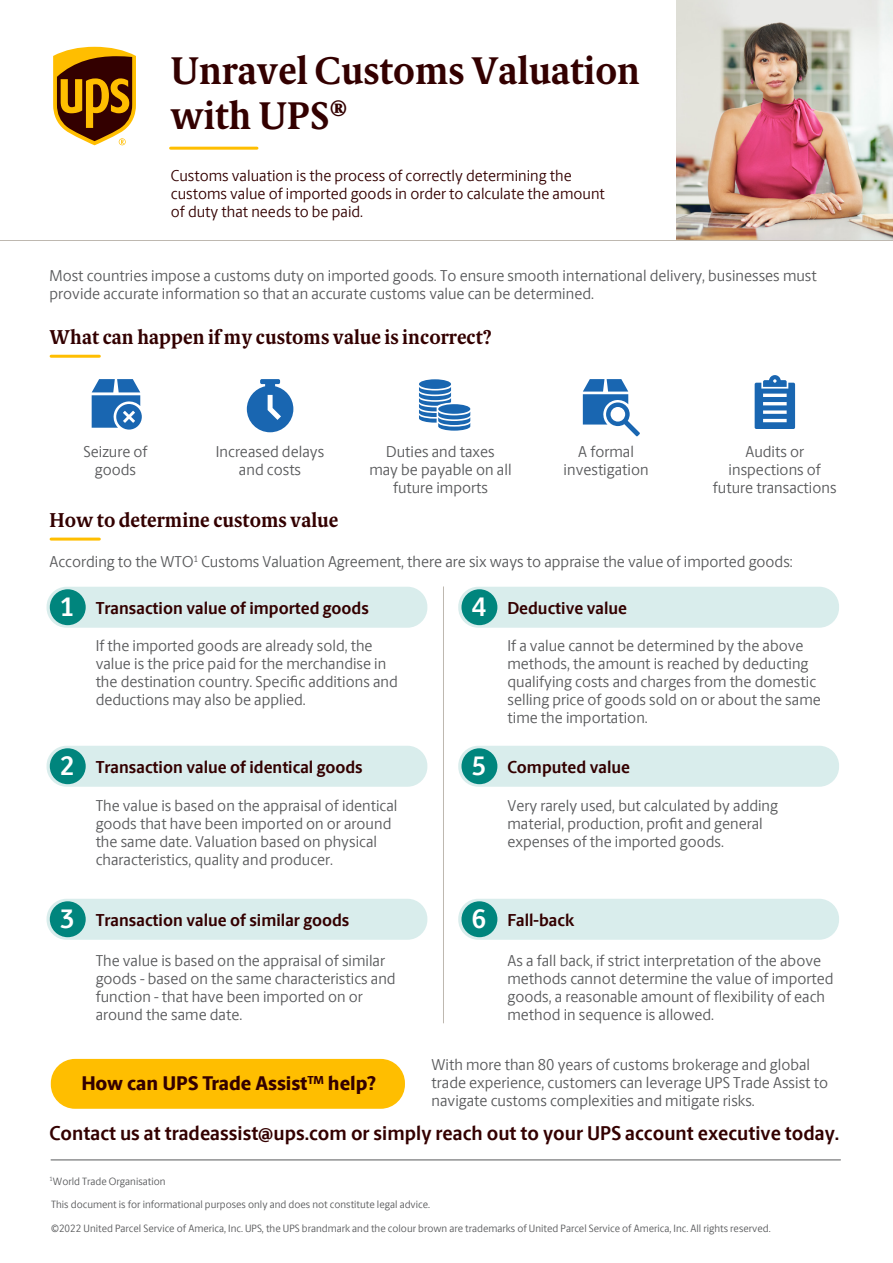
<style>
.page{position:relative;width:893px;height:1263px;background:#fff}
.page>*{position:absolute;margin:0;border:0;box-sizing:border-box;transform-origin:0 0}
.t1{font:700 38.7px/45px "UPS Berlingske Serif Tx";color:#300}
.t2{font:700 20.1px "UPS Berlingske Serif Tx";color:#300}
.t3{font:700 19.65px "UPS Berlingske Sans";color:#300}
.t4{font:800 19.5px "UPS Berlingske Sans";color:#300}
.t5{font:700 16.95px "UPS Berlingske Sans";color:#300}
.t6{font:15.45px/18px "UPS Berlingske Sans";color:#58595b}
.t7{font:15.45px/18px "UPS Berlingske Sans";color:#300}
.t8{font:10.35px "UPS Berlingske Sans";color:#58595b}
.s1{font-size:26.25px;color:#fff}
</style>
<div class="page">
<hr style="left:171px;top:147px;width:86px;height:3px;background:#ffbe00">
<svg style="left:53px;top:47px;width:83px;height:98px;background:#a17024"></svg>
<hr style="left:51px;top:1159px;width:789px;height:1px;background:#58595b">
<div style="left:51px;top:1059px;width:354px;height:50px;background:#ffbe00;border-radius:24px"></div>
<img style="left:676px;top:0;width:217px;height:240px">
<hr style="left:0;top:240px;width:893px;height:1px;background:#beb8b0">
<svg style="left:583px;top:379px;width:57px;height:57px"></svg>
<svg style="left:92px;top:379px;width:50px;height:51px"></svg>
<svg style="left:247px;top:379px;width:46px;height:53px"></svg>
<svg style="left:419px;top:379px;width:51px;height:52px"></svg>
<svg style="left:755px;top:375px;width:40px;height:54px"></svg>
<hr style="left:51px;top:355px;width:48px;height:3px;background:#ffbe00">
<hr style="left:51px;top:538px;width:48px;height:3px;background:#ffbe00">
<div style="left:47px;top:587px;width:380px;height:41px;background:#d9edec;border-radius:20px"></div>
<div style="left:50px;top:589px;width:36px;height:36px;background:#00857d;border-radius:50%"></div>
<div style="left:458px;top:587px;width:381px;height:41px;background:#d9edec;border-radius:20px"></div>
<div style="left:461px;top:589px;width:36px;height:36px;background:#00857d;border-radius:50%"></div>
<div style="left:47px;top:746px;width:380px;height:41px;background:#d9edec;border-radius:20px"></div>
<div style="left:50px;top:748px;width:36px;height:36px;background:#00857d;border-radius:50%"></div>
<div style="left:458px;top:746px;width:381px;height:41px;background:#d9edec;border-radius:20px"></div>
<div style="left:461px;top:748px;width:36px;height:36px;background:#00857d;border-radius:50%"></div>
<div style="left:47px;top:899px;width:380px;height:41px;background:#d9edec;border-radius:20px"></div>
<div style="left:50px;top:901px;width:36px;height:36px;background:#00857d;border-radius:50%"></div>
<div style="left:458px;top:899px;width:381px;height:41px;background:#d9edec;border-radius:20px"></div>
<div style="left:461px;top:901px;width:36px;height:36px;background:#00857d;border-radius:50%"></div>
<hr style="left:443px;top:586px;width:1px;height:437px;background:#beb8b0">
<h1 class="t1" style="left:170px;top:47px;width:471px">Unravel Customs Valuation with UPS<sup>®</sup></h1>
<p class="t7" style="left:171px;top:166px;width:436px">Customs valuation is the process of correctly determining the customs value of imported goods in order to calculate the amount of duty that needs to be paid.</p>
<p class="t6" style="left:50px;top:266px;width:769px">Most countries impose a customs duty on imported goods. To ensure smooth international delivery, businesses must provide accurate information so that an accurate customs value can be determined.</p>
<h2 class="t2" style="left:50px;top:322px;width:444px">What can happen if my customs value is incorrect?</h2>
<p class="t6" style="left:83px;top:442px;width:66px;text-align:center">Seizure of goods</p>
<p class="t6" style="left:216px;top:442px;width:110px;text-align:center">Increased delays and costs</p>
<p class="t6" style="left:369px;top:442px;width:144px;text-align:center">Duties and taxes<br>may be payable on all future imports</p>
<p class="t6" style="left:564px;top:442px;width:87px;text-align:center">A formal investigation</p>
<p class="t6" style="left:713px;top:442px;width:125px;text-align:center">Audits or inspections of future transactions</p>
<h2 class="t2" style="left:50px;top:506px;width:290px">How to determine customs value</h2>
<p class="t6" style="left:50px;top:552px;width:745px">According to the WTO<sup>1</sup> Customs Valuation Agreement, there are six ways to appraise the value of imported goods:</p>
<p class="t5" style="left:60px;top:595px;width:311px"><span class="s1">1</span> Transaction value of imported goods</p>
<p class="t5" style="left:472px;top:595px;width:157px"><span class="s1">4</span> Deductive value</p>
<p class="t6" style="left:96px;top:636px;width:304px">If the imported goods are already sold, the value is the price paid for the merchandise in the destination country. Specific additions and deductions may also be applied.</p>
<p class="t6" style="left:507px;top:636px;width:315px">If a value cannot be determined by the above methods, the amount is reached by deducting qualifying costs and charges from the domestic selling price of goods sold on or about the same time the importation.</p>
<p class="t5" style="left:60px;top:754px;width:304px"><span class="s1">2</span> Transaction value of identical goods</p>
<p class="t5" style="left:472px;top:754px;width:160px"><span class="s1">5</span> Computed value</p>
<p class="t6" style="left:96px;top:796px;width:303px">The value is based on the appraisal of identical goods that have been imported on or around the same date. Valuation based on physical characteristics, quality and producer.</p>
<p class="t6" style="left:507px;top:796px;width:272px">Very rarely used, but calculated by adding material, production, profit and general expenses of the imported goods.</p>
<p class="t5" style="left:60px;top:907px;width:291px"><span class="s1">3</span> Transaction value of similar goods</p>
<p class="t5" style="left:472px;top:907px;width:104px"><span class="s1">6</span> Fall-back</p>
<p class="t6" style="left:96px;top:951px;width:301px">The value is based on the appraisal of similar goods - based on the same characteristics and function - that have been imported on or around the same date.</p>
<p class="t6" style="left:507px;top:951px;width:327px">As a fall back, if strict interpretation of the above methods cannot determine the value of imported goods, a reasonable amount of flexibility of each method in sequence is allowed.</p>
<p class="t6" style="left:432px;top:1055px;width:398px">With more than 80 years of customs brokerage and global trade experience, customers can leverage UPS Trade Assist to navigate customs complexities and mitigate risks.</p>
<p class="t4" style="left:81px;top:1069px;width:296px">How can UPS Trade Assist<sup>TM</sup> help?</p>
<p class="t3" style="left:50px;top:1119px;width:791px">Contact us at tradeassist@ups.com or simply reach out to your UPS account executive today.</p>
<p class="t8" style="left:50px;top:1174px;width:117px"><sup>1</sup>World Trade Organisation</p>
<p class="t8" style="left:51px;top:1197px;width:380px">This document is for informational purposes only and does not constitute legal advice.</p>
<p class="t8" style="left:51px;top:1222px;width:721px">©2022 United Parcel Service of America, Inc. UPS, the UPS brandmark and the colour brown are trademarks of United Parcel Service of America, Inc. All rights reserved.</p>
</div>
